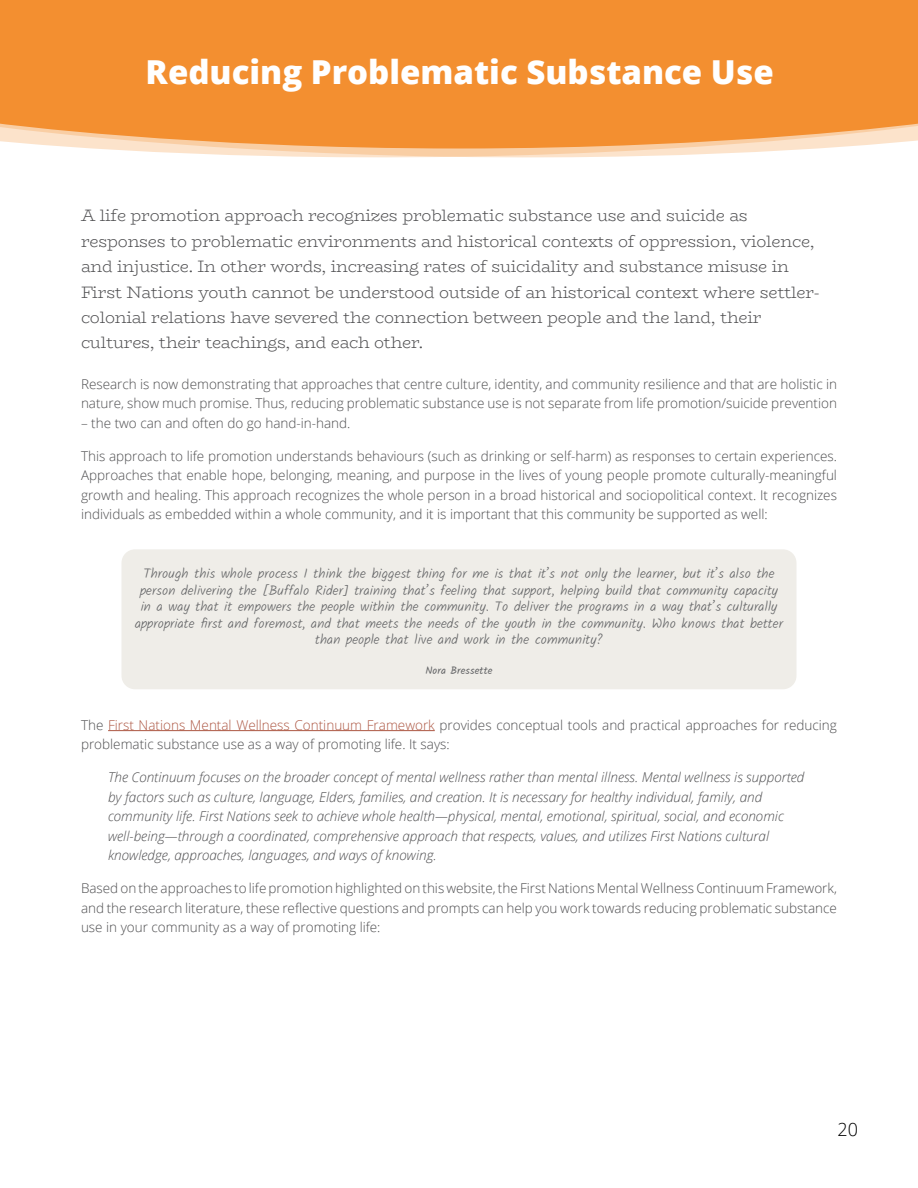
<style>
.page{position:relative;width:918px;height:1188px;background:#fff}
.page>*{position:absolute;margin:0;border:0;box-sizing:border-box;transform-origin:0 0}
.t1{font:800 33px "Open Sans";color:#fff}
.t2{font:300 18px "Open Sans";color:#000}
.t3{font:300 16.5px/25.5px "Bio Rhyme";letter-spacing:-.015em;color:#4d4d4f}
.t4{font:300 13.5px/19.5px "Open Sans";color:#4d4d4f}
.t5{font:italic 300 13.5px/19.5px "Open Sans";color:#4d4d4f}
.t6{font:300 13.5px/16.5px "Kalam";letter-spacing:.01em;color:#636466;text-align:center}
.t7{font:10.5px "Kalam";letter-spacing:.01em;color:#636466}
.s1{color:#ad5743}
</style>
<div class="page">
<div style="left:122px;top:549px;width:674px;height:140px;background:#efede8;border-radius:14px"></div>
<hr style="left:108px;top:730px;width:327px;height:1px;background:#ad5743">
<svg style="left:0;top:0;width:918px;height:158px;background:#f39841"></svg>
<h1 class="t1" style="left:146px;top:47px;width:630px">Reducing Problematic Substance Use</h1>
<p class="t3" style="left:81px;top:202px;width:740px">A life promotion approach recognizes problematic substance use and suicide as responses to problematic environments and historical contexts of oppression, violence, and injustice. In other words, increasing rates of suicidality and substance misuse in First Nations youth cannot be understood outside of an historical context where settler&shy;colonial relations have severed the connection between people and the land, their cultures, their teachings, and each other.</p>
<p class="t4" style="left:81px;top:374px;width:758px">Research is now demonstrating that approaches that centre culture, identity, and community resilience and that are holistic in nature, show much promise. Thus, reducing problematic substance use is not separate from life promotion/suicide prevention</p>
<p class="t4" style="left:81px;top:413px;width:271px">– the two can and often do go hand-in-hand.</p>
<p class="t4" style="left:81px;top:446px;width:758px;text-align:justify">This approach to life promotion understands behaviours (such as drinking or self-harm) as responses to certain experiences.<br>Approaches that enable hope, belonging, meaning, and purpose in the lives of young people promote culturally-meaningful growth and healing. This approach recognizes the whole person in a broad historical and sociopolitical context. It recognizes individuals as embedded within a whole community, and it is important that this community be supported as well:</p>
<p class="t6" style="left:135px;top:566px;width:650px">Through this whole process I think the biggest thing for me is that it’s not only the learner, but it’s also the person delivering the [Buffalo Rider] training that’s feeling that support, helping build that community capacity in a way that it empowers the people within the community. To deliver the programs in a way that’s culturally appropriate first and foremost, and that meets the needs of the youth in the community. Who knows that better than people that live and work in the community?</p>
<p class="t7" style="left:425px;top:664px;width:69px">Nora Bressette</p>
<p class="t4" style="left:81px;top:715px;width:758px">The <span class="s1">First Nations Mental Wellness Continuum Framework</span> provides conceptual tools and practical approaches for reducing problematic substance use as a way of promoting life. It says:</p>
<p class="t5" style="left:108px;top:767px;width:698px">The Continuum focuses on the broader concept of mental wellness rather than mental illness. Mental wellness is supported by factors such as culture, language, Elders, families, and creation. It is necessary for healthy individual, family, and community life. First Nations seek to achieve whole health—physical, mental, emotional, spiritual, social, and economic well-being—through a coordinated, comprehensive approach that respects, values, and utilizes First Nations cultural knowledge, approaches, languages, and ways of knowing.</p>
<p class="t4" style="left:81px;top:878px;width:758px;text-align:justify">Based on the approaches to life promotion highlighted on this website, the First Nations Mental Wellness Continuum Framework, and the research literature, these reflective questions and prompts can help you work towards reducing problematic substance use in your community as a way of promoting life:</p>
<h2 class="t2" style="left:837px;top:1117px;width:22px">20</h2>
</div>
